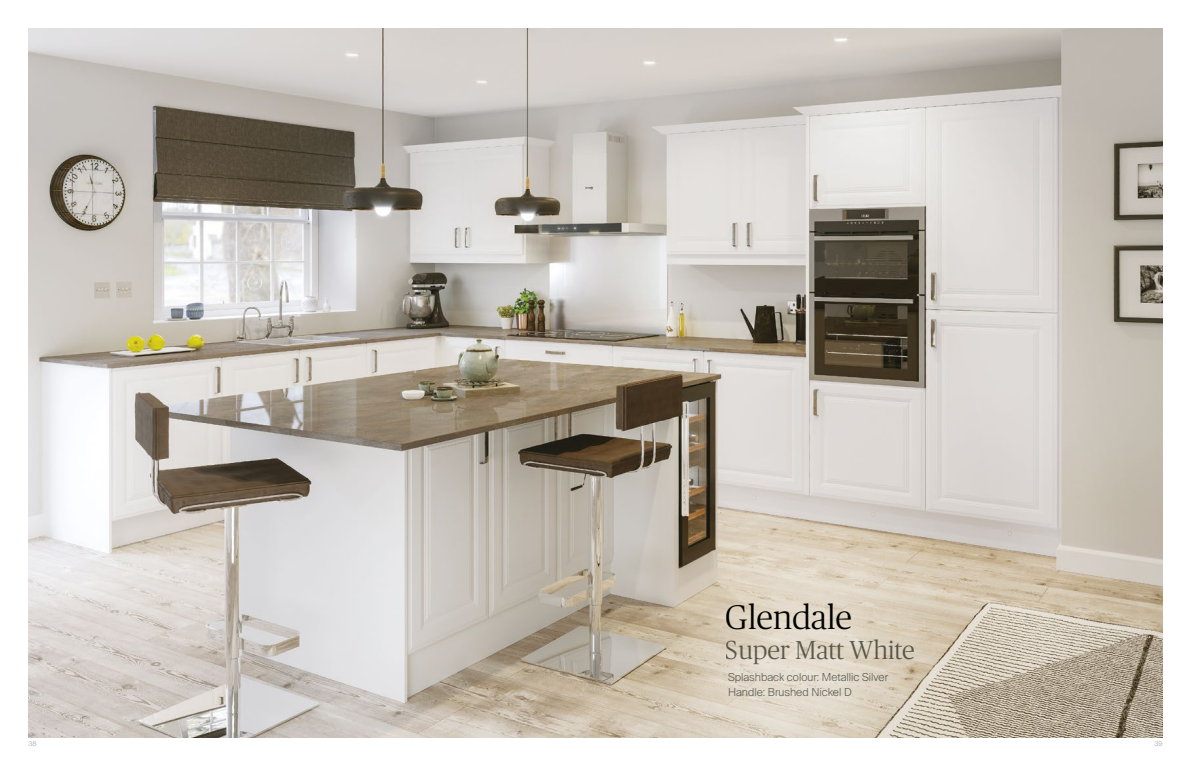
<style>
.page{position:relative;width:1191px;height:766px;background:#fff}
.page>*{position:absolute;margin:0;border:0;box-sizing:border-box;transform-origin:0 0}
.t1{font:300 34px "Publico";color:#000}
.t2{font:300 26px "Publico";color:#666a65}
.t3{font:300 11px/15px "Suisse Intl";color:#666a65}
.t4{font:7px "Haas Grot Disp 55 Roman";color:#b3b2b2}
</style>
<div class="page">
<img style="left:28px;top:28px;width:1134px;height:709px">
<img style="left:624px;top:510px;width:328px;height:228px">
<h1 class="t1" style="left:726px;top:598px;width:127px">Glendale</h1>
<h2 class="t2" style="left:726px;top:635px;width:190px">Super Matt White</h2>
<p class="t3" style="left:728px;top:669px;width:162px">Splashback colour: Metallic Silver<br>Handle: Brushed Nickel D</p>
<p class="t4" style="left:28px;top:739px;width:10px">38</p>
<p class="t4" style="left:1154px;top:739px;width:10px">39</p>
</div>
